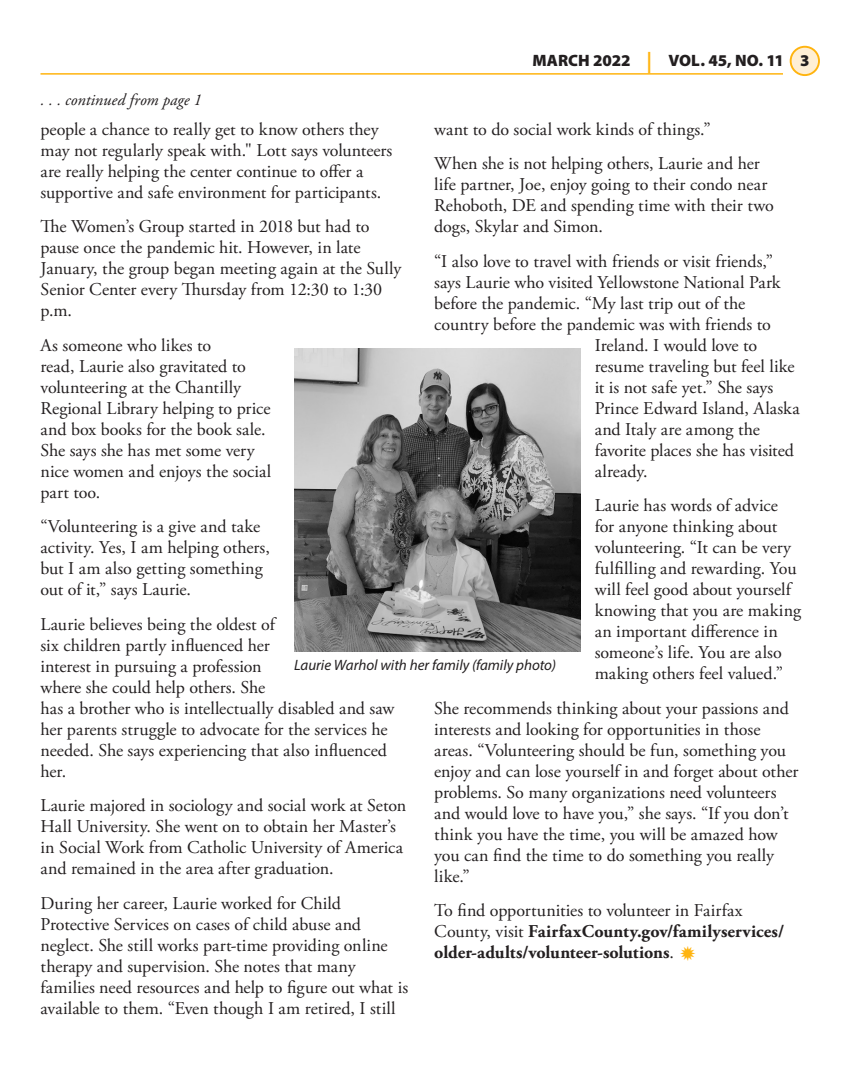
<style>
.page{position:relative;width:864px;height:1080px;background:#fff}
.page>*{position:absolute;margin:0;border:0;box-sizing:border-box;transform-origin:0 0}
.Body_Text_GG{font:18px/21px "Adobe Garamond Pro";color:#231f20}
.Body_Text_GG-2{font:700 18px/21px "Adobe Garamond Pro";letter-spacing:.005em;color:#231f20}
.t1{font:900 16.5px "Myriad Pro";letter-spacing:-.005em;color:#231f20}
.Jump_Line_pt2_GG{font:italic 16.5px "Adobe Garamond Pro";letter-spacing:.005em;color:#231f20}
.Photo_Caption_GG{font:italic 15px "Myriad Pro";color:#231f20}
.s1{font-size:21.45px;color:#ffb40f}
.s2{font-weight:400}
</style>
<div class="page">
<hr style="left:40px;top:73px;width:743px;height:2px;background:#ffb40f">
<div style="left:791px;top:47px;width:28px;height:28px;background:#ffefd5;border-radius:50%"></div>
<div style="left:790px;top:46px;width:30px;height:30px;border:2px solid #ffb40f;border-radius:50%"></div>
<img style="left:294px;top:349px;width:286px;height:302px">
<p class="t1" style="left:533px;top:50px;width:279px">MARCH 2022 <span class="s1">|</span> VOL. 45, NO. 11 3</p>
<p class="Jump_Line_pt2_GG" style="left:40px;top:90px;width:163px">. . . continued from page 1</p>
<p class="Body_Text_GG" style="left:40px;top:119px;width:353px">people a chance to really get to know others they may not regularly speak with." Lott says volunteers are really helping the center continue to offer a supportive and safe environment for participants.</p>
<p class="Body_Text_GG" style="left:40px;top:216px;width:362px">The Women’s Group started in 2018 but had to pause once the pandemic hit. However, in late January, the group began meeting again at the Sully Senior Center every Thursday from 12:30 to 1:30 p.m.</p>
<p class="Body_Text_GG" style="left:40px;top:335px;width:232px">As someone who likes to<br>read, Laurie also gravitated to volunteering at the Chantilly<br>Regional Library helping to price and box books for the book sale.<br>She says she has met some very nice women and enjoys the social part too.</p>
<p class="Body_Text_GG" style="left:40px;top:516px;width:231px">“Volunteering is a give and take activity. Yes, I am helping others, but I am also getting something out of it,” says Laurie.</p>
<p class="Body_Text_GG" style="left:40px;top:614px;width:355px">Laurie believes being the oldest of<br>six children partly influenced her<br>interest in pursuing a profession<br>where she could help others. She<br>has a brother who is intellectually disabled and saw her parents struggle to advocate for the services he needed. She says experiencing that also influenced her.</p>
<p class="Body_Text_GG" style="left:40px;top:795px;width:367px">Laurie majored in sociology and social work at Seton Hall University. She went on to obtain her Master’s in Social Work from Catholic University of America and remained in the area after graduation.</p>
<p class="Body_Text_GG" style="left:40px;top:893px;width:369px">During her career, Laurie worked for Child Protective Services on cases of child abuse and neglect. She still works part-time providing online therapy and supervision. She notes that many families need resources and help to figure out what is available to them. “Even though I am retired, I still</p>
<p class="Body_Text_GG" style="left:434px;top:119px;width:278px">want to do social work kinds of things.”</p>
<p class="Body_Text_GG" style="left:434px;top:153px;width:341px">When she is not helping others, Laurie and her life partner, Joe, enjoy going to their condo near Rehoboth, DE and spending time with their two dogs, Skylar and Simon.</p>
<p class="Body_Text_GG" style="left:434px;top:251px;width:341px">“I also love to travel with friends or visit friends,”</p>
<p class="Body_Text_GG" style="left:434px;top:272px;width:348px">says Laurie who visited Yellowstone National Park</p>
<p class="Body_Text_GG" style="left:434px;top:293px;width:313px">before the pandemic. “My last trip out of the</p>
<p class="Body_Text_GG" style="left:434px;top:314px;width:338px">country before the pandemic was with friends to</p>
<p class="Body_Text_GG" style="left:595px;top:335px;width:164px">Ireland. I would love to</p>
<p class="Body_Text_GG" style="left:595px;top:356px;width:202px">resume traveling but feel like</p>
<p class="Body_Text_GG" style="left:595px;top:377px;width:180px">it is not safe yet.” She says</p>
<p class="Body_Text_GG" style="left:595px;top:398px;width:206px">Prince Edward Island, Alaska</p>
<p class="Body_Text_GG" style="left:595px;top:419px;width:167px">and Italy are among the</p>
<p class="Body_Text_GG" style="left:595px;top:440px;width:201px">favorite places she has visited</p>
<p class="Body_Text_GG" style="left:595px;top:461px;width:54px">already.</p>
<p class="Body_Text_GG" style="left:595px;top:495px;width:208px">Laurie has words of advice for anyone thinking about volunteering. “It can be very fulfilling and rewarding. You will feel good about yourself knowing that you are making an important difference in someone’s life. You are also making others feel valued.”</p>
<p class="Body_Text_GG" style="left:434px;top:698px;width:366px">She recommends thinking about your passions and interests and looking for opportunities in those areas. “Volunteering should be fun, something you enjoy and can lose yourself in and forget about other problems. So many organizations need volunteers and would love to have you,” she says. “If you don’t think you have the time, you will be amazed how you can find the time to do something you really like.”</p>
<p class="Body_Text_GG-2" style="left:434px;top:900px;width:351px"><span class="s2">To find opportunities to volunteer in Fairfax<br>County, visit</span> FairfaxCounty.gov/familyservices/ older-adults/volunteer-solutions<span class="s2">.</span></p>
<p class="Photo_Caption_GG" style="left:294px;top:655px;width:264px">Laurie Warhol with her family (family photo)</p>
</div>
